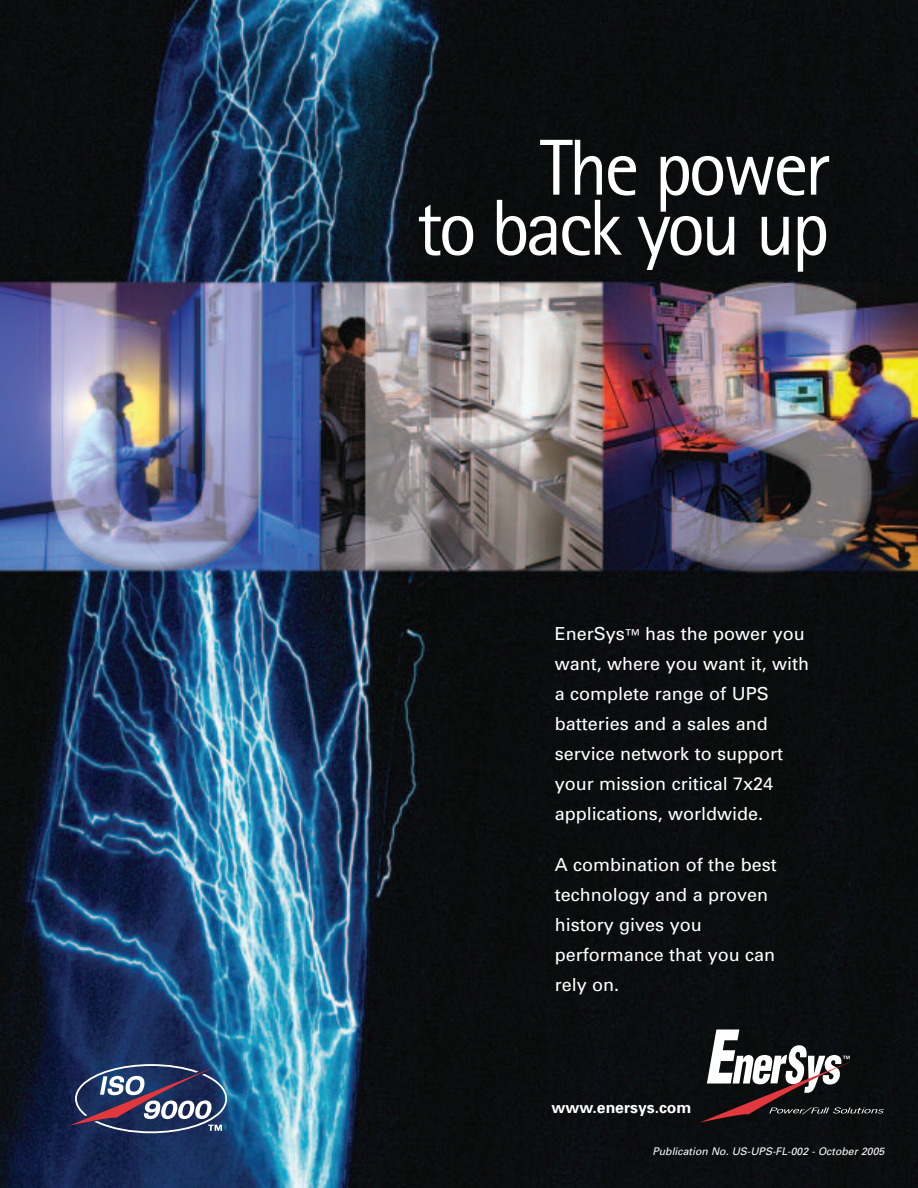
<style>
.page{position:relative;width:918px;height:1188px;background:#fff}
.page>*{position:absolute;margin:0;border:0;box-sizing:border-box;transform-origin:0 0}
.t1{font:79.5px/60px "Rotis Sans Serif";letter-spacing:-.05em;color:#fff;text-align:right}
.t2{font:18px/30px "Univers";color:#fff}
.t3{font:700 15.75px "Univers";color:#fff}
.t4{font:italic 10.5px "Univers";color:#fff}
.s1{font-size:15px}
</style>
<div class="page">
<img style="left:0;top:0;width:918px;height:1188px">
<svg style="left:700px;top:1030px;width:184px;height:93px"></svg>
<svg style="left:69px;top:1064px;width:158px;height:69px;background:#4b5276"></svg>
<h1 class="t1" style="left:416px;top:146px;width:415px">The power<br>to back you up</h1>
<p class="t2" style="left:555px;top:620px;width:256px">EnerSys<span class="s1">™</span> has the power you want, where you want it, with a complete range of UPS batteries and a sales and service network to support your mission critical 7x24 applications, worldwide.</p>
<p class="t2" style="left:555px;top:852px;width:223px">A combination of the best technology and a proven history gives you performance that you can rely on.</p>
<p class="t3" style="left:551px;top:1101px;width:142px">www.enersys.com</p>
<p class="t4" style="left:652px;top:1147px;width:233px">Publication No. US-UPS-FL-002 - October 2005</p>
</div>
